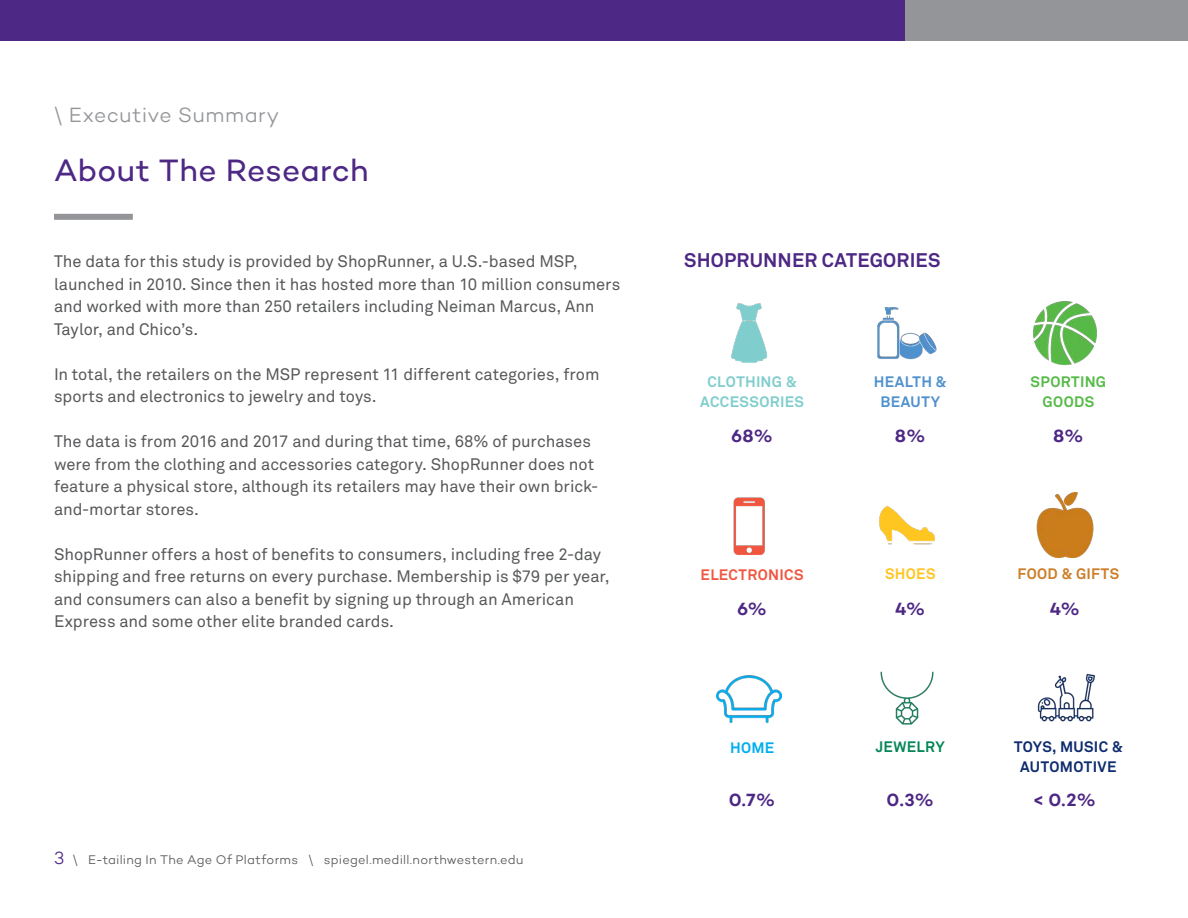
<style>
.page{position:relative;width:1188px;height:918px;background:#fff}
.page>*{position:absolute;margin:0;border:0;box-sizing:border-box;transform-origin:0 0}
.Main_Paragraph{font:31.5px "Campton";letter-spacing:.005em;color:#4d2884}
.page_header{font:300 21px "Campton";letter-spacing:.025em;color:#939598}
.subhead_-_ALL_CAPS{font:700 19.5px "Akkurat Pro";letter-spacing:.01em;color:#4d2884}
.subhead_-_ALL_CAPS-2{font:600 18px "Campton";color:#4d2884}
.main_with_ruleline_a{font:16.5px/22.5px "Akkurat Pro";color:#57585a}
.subhead_-_ALL_CAPS-3{font:700 15px/19.5px "Akkurat Pro";letter-spacing:.025em;color:#0d2b6d;text-align:center}
.subhead_-_ALL_CAPS-4{font:700 15px/19.5px "Akkurat Pro";letter-spacing:.025em;color:#7fcecd;text-align:center}
.subhead_-_ALL_CAPS-5{font:700 15px/19.5px "Akkurat Pro";letter-spacing:.025em;color:#4f91cd;text-align:center}
.subhead_-_ALL_CAPS-6{font:700 15px/19.5px "Akkurat Pro";letter-spacing:.025em;color:#55ba47;text-align:center}
.subhead_-_ALL_CAPS-7{font:700 15px "Akkurat Pro";letter-spacing:.025em;color:#f05640}
.subhead_-_ALL_CAPS-8{font:700 15px "Akkurat Pro";letter-spacing:.02em;color:#cc7e29}
.subhead_-_ALL_CAPS-9{font:700 15px "Akkurat Pro";letter-spacing:.02em;color:#058656}
.subhead_-_ALL_CAPS-10{font:700 15px "Akkurat Pro";letter-spacing:.02em;color:#ffc521}
.subhead_-_ALL_CAPS-11{font:700 15px "Akkurat Pro";color:#00aeef}
.t1{font:300 12.75px "Campton";letter-spacing:.02em;color:#57585a}
.s1{font-size:18px;color:#4d2884}
</style>
<div class="page">
<div style="left:54px;top:214px;width:79px;height:6px;background:#939598"></div>
<div style="left:845px;top:0;width:343px;height:41px;background:#939598"></div>
<div style="left:0;top:0;width:904px;height:41px;background:#4d2884"></div>
<img style="left:731px;top:303px;width:36px;height:60px">
<img style="left:877px;top:307px;width:60px;height:53px">
<img style="left:1033px;top:301px;width:64px;height:64px">
<img style="left:733px;top:497px;width:32px;height:58px">
<img style="left:879px;top:506px;width:56px;height:39px">
<img style="left:1036px;top:492px;width:58px;height:65px">
<img style="left:716px;top:675px;width:65px;height:48px">
<img style="left:880px;top:671px;width:54px;height:54px">
<img style="left:1037px;top:673px;width:58px;height:49px">
<p class="page_header" style="left:54px;top:102px;width:227px">\ Executive Summary</p>
<p class="Main_Paragraph" style="left:54px;top:150px;width:316px">About The Research</p>
<p class="main_with_ruleline_a" style="left:54px;top:250px;width:568px">The data for this study is provided by ShopRunner, a U.S.-based MSP, launched in 2010. Since then it has hosted more than 10 million consumers and worked with more than 250 retailers including Neiman Marcus, Ann Taylor, and Chico’s.</p>
<p class="main_with_ruleline_a" style="left:54px;top:363px;width:547px">In total, the retailers on the MSP represent 11 different categories, from sports and electronics to jewelry and toys.</p>
<p class="main_with_ruleline_a" style="left:54px;top:430px;width:546px">The data is from 2016 and 2017 and during that time, 68% of purchases were from the clothing and accessories category. ShopRunner does not feature a physical store, although its retailers may have their own brick&shy;and-mortar stores.</p>
<p class="main_with_ruleline_a" style="left:54px;top:543px;width:557px">ShopRunner offers a host of benefits to consumers, including free 2-day shipping and free returns on every purchase. Membership is $79 per year, and consumers can also a benefit by signing up through an American Express and some other elite branded cards.</p>
<p class="t1" style="left:54px;top:852px;width:471px"><span class="s1">3</span> \ E-tailing In The Age Of Platforms \ spiegel.medill.northwestern.edu</p>
<p class="subhead_-_ALL_CAPS" style="left:684px;top:248px;width:258px">SHOPRUNNER CATEGORIES</p>
<p class="subhead_-_ALL_CAPS-4" style="left:700px;top:372px;width:105px">CLOTHING &amp;<br>ACCESSORIES</p>
<p class="subhead_-_ALL_CAPS-2" style="left:731px;top:424px;width:44px">68%</p>
<p class="subhead_-_ALL_CAPS-7" style="left:701px;top:566px;width:105px">ELECTRONICS</p>
<p class="subhead_-_ALL_CAPS-2" style="left:737px;top:597px;width:32px">6%</p>
<p class="subhead_-_ALL_CAPS-11" style="left:730px;top:739px;width:46px">HOME</p>
<p class="subhead_-_ALL_CAPS-2" style="left:729px;top:788px;width:48px">0.7%</p>
<p class="subhead_-_ALL_CAPS-5" style="left:874px;top:372px;width:74px">HEALTH &amp;<br>BEAUTY</p>
<p class="subhead_-_ALL_CAPS-2" style="left:895px;top:424px;width:32px">8%</p>
<p class="subhead_-_ALL_CAPS-10" style="left:885px;top:565px;width:52px">SHOES</p>
<p class="subhead_-_ALL_CAPS-2" style="left:895px;top:597px;width:32px">4%</p>
<p class="subhead_-_ALL_CAPS-9" style="left:876px;top:738px;width:70px">JEWELRY</p>
<p class="subhead_-_ALL_CAPS-2" style="left:887px;top:788px;width:49px">0.3%</p>
<p class="subhead_-_ALL_CAPS-6" style="left:1031px;top:372px;width:77px">SPORTING<br>GOODS</p>
<p class="subhead_-_ALL_CAPS-2" style="left:1053px;top:424px;width:32px">8%</p>
<p class="subhead_-_ALL_CAPS-8" style="left:1018px;top:565px;width:103px">FOOD &amp; GIFTS</p>
<p class="subhead_-_ALL_CAPS-2" style="left:1050px;top:597px;width:32px">4%</p>
<p class="subhead_-_ALL_CAPS-3" style="left:1014px;top:737px;width:110px">TOYS, MUSIC &amp;<br>AUTOMOTIVE</p>
<p class="subhead_-_ALL_CAPS-2" style="left:1034px;top:788px;width:64px">&lt; 0.2%</p>
</div>
